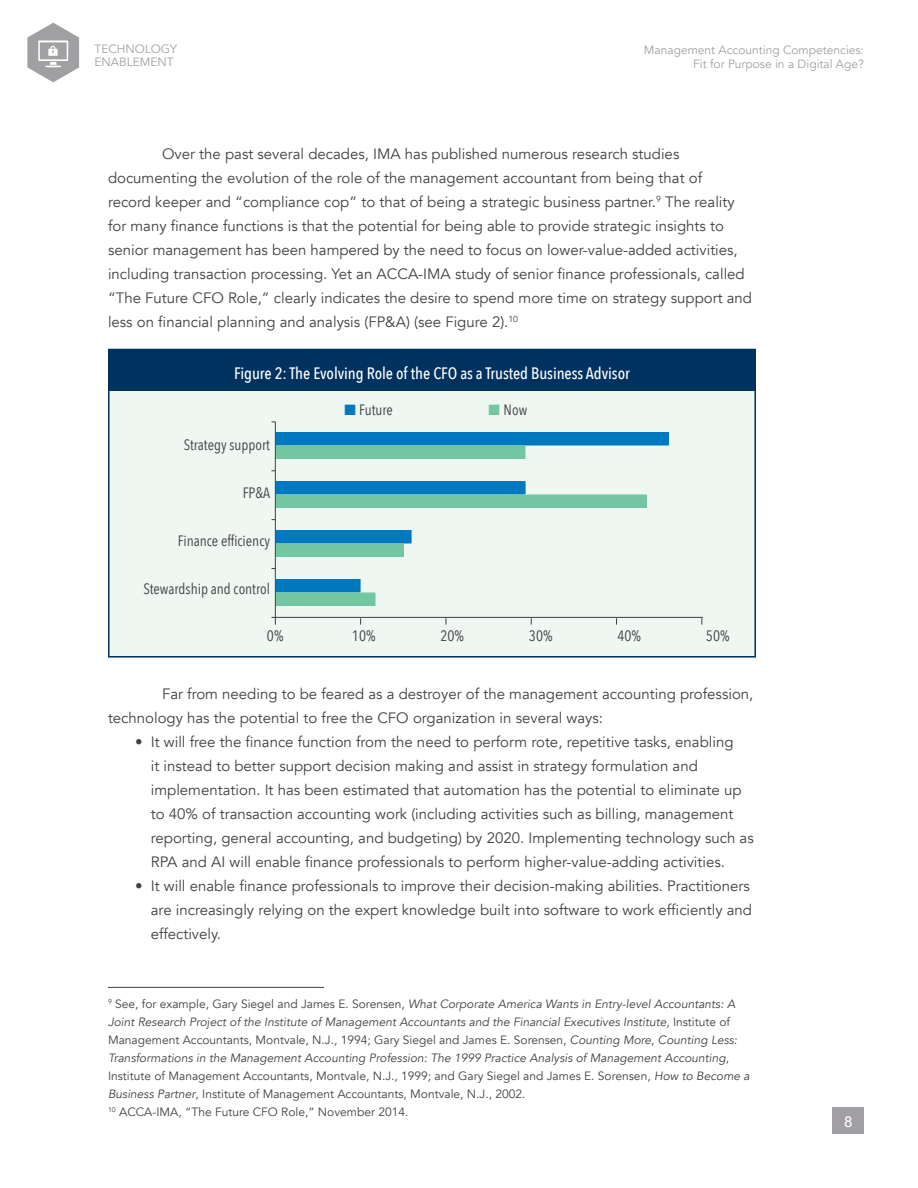
<style>
.page{position:relative;width:918px;height:1188px;background:#fff}
.page>*{position:absolute;margin:0;border:0;box-sizing:border-box;transform-origin:0 0}
.t1{font:500 16.5px "Avenir Next Condensed";letter-spacing:-.005em;color:#fff}
.t2{font:15px/24px "Avenir";color:#414042}
.t3{font:15px "Avenir Next Condensed";color:#414042}
.t4{font:500 15px "Avenir";color:#fff}
.t5{font:12px/18px "Avenir";color:#414042}
.t6{font:12px/13.5px "Avenir";color:#a19fa3}
.s1{color:#0079c1}
.s2{color:#72c6a1}
.s3{font-style:italic}
</style>
<div class="page">
<div style="left:833px;top:1107px;width:31px;height:27px;background:#a19fa3"></div>
<svg style="left:27px;top:23px;width:52px;height:59px"></svg>
<hr style="left:108px;top:987px;width:216px;height:1px;background:#414042">
<div style="left:108px;top:349px;width:648px;height:309px;background:#eef7f2;border:2px solid #003260"></div>
<div style="left:276px;top:432px;width:393px;height:14px;background:#0079c1"></div>
<div style="left:276px;top:446px;width:249px;height:13px;background:#72c6a1"></div>
<div style="left:276px;top:481px;width:250px;height:14px;background:#0079c1"></div>
<div style="left:276px;top:495px;width:371px;height:13px;background:#72c6a1"></div>
<div style="left:276px;top:530px;width:136px;height:13px;background:#0079c1"></div>
<div style="left:276px;top:543px;width:128px;height:14px;background:#72c6a1"></div>
<div style="left:276px;top:579px;width:85px;height:13px;background:#0079c1"></div>
<div style="left:276px;top:592px;width:99px;height:14px;background:#72c6a1"></div>
<hr style="left:272px;top:617px;width:431px;height:1px;background:#414042">
<div style="left:108px;top:350px;width:648px;height:41px;background:#003260"></div>
<hr style="left:275px;top:422px;width:1px;height:203px;background:#414042">
<p class="t6" style="left:94px;top:42px;width:84px">TECHNOLOGY<br>ENABLEMENT</p>
<p class="t6" style="left:644px;top:43px;width:222px;text-align:right">Management Accounting Competencies:<br>Fit for Purpose in a Digital Age?</p>
<p class="t2" style="left:108px;top:142px;width:646px;text-indent:54px">Over the past several decades, IMA has published numerous research studies documenting the evolution of the role of the management accountant from being that of<br>record keeper and “compliance cop” to that of being a strategic business partner.<sup>9</sup> The reality for many finance functions is that the potential for being able to provide strategic insights to senior management has been hampered by the need to focus on lower-value-added activities, including transaction processing. Yet an ACCA-IMA study of senior finance professionals, called “The Future CFO Role,” clearly indicates the desire to spend more time on strategy support and less on financial planning and analysis (FP&amp;A) (see Figure 2).<sup>10</sup></p>
<p class="t1" style="left:234px;top:363px;width:397px">Figure 2: The Evolving Role of the CFO as a Trusted Business Advisor</p>
<p class="t3" style="left:345px;top:397px;width:50px"><span class="s1">■</span> Future</p>
<p class="t3" style="left:489px;top:397px;width:40px"><span class="s2">■</span> Now</p>
<p class="t3" style="left:184px;top:432px;width:88px">Strategy support</p>
<p class="t3" style="left:243px;top:480px;width:29px">FP&amp;A</p>
<p class="t3" style="left:178px;top:528px;width:94px">Finance efficiency</p>
<p class="t3" style="left:143px;top:576px;width:128px">Stewardship and control</p>
<p class="t3" style="left:267px;top:623px;width:18px">0%</p>
<p class="t3" style="left:352px;top:623px;width:25px">10%</p>
<p class="t3" style="left:440px;top:623px;width:25px">20%</p>
<p class="t3" style="left:529px;top:623px;width:25px">30%</p>
<p class="t3" style="left:617px;top:623px;width:25px">40%</p>
<p class="t3" style="left:706px;top:623px;width:25px">50%</p>
<p class="t2" style="left:108px;top:682px;width:647px;text-indent:54px">Far from needing to be feared as a destroyer of the management accounting profession, technology has the potential to free the CFO organization in several ways:</p>
<p class="t2" style="left:151px;top:730px;width:604px;text-indent:-16px">• It will free the finance function from the need to perform rote, repetitive tasks, enabling<br>it instead to better support decision making and assist in strategy formulation and implementation. It has been estimated that automation has the potential to eliminate up to 40% of transaction accounting work (including activities such as billing, management reporting, general accounting, and budgeting) by 2020. Implementing technology such as RPA and AI will enable finance professionals to perform higher-value-adding activities.</p>
<p class="t2" style="left:151px;top:874px;width:603px;text-indent:-16px">• It will enable finance professionals to improve their decision-making abilities. Practitioners are increasingly relying on the expert knowledge built into software to work efficiently and effectively.</p>
<p class="t5" style="left:108px;top:995px;width:643px"><sup>9</sup> See, for example, Gary Siegel and James E. Sorensen, <span class="s3">What Corporate America Wants in Entry-level Accountants: A Joint Research Project of the Institute of Management Accountants and the Financial Executives Institute</span>, Institute of Management Accountants, Montvale, N.J., 1994; Gary Siegel and James E. Sorensen, <span class="s3">Counting More, Counting Less:<br>Transformations in the Management Accounting Profession: The 1999 Practice Analysis of Management Accounting</span>, Institute of Management Accountants, Montvale, N.J., 1999; and Gary Siegel and James E. Sorensen, <span class="s3">How to Become a Business Partner</span>, Institute of Management Accountants, Montvale, N.J., 2002.<br><sup>10</sup> ACCA-IMA, “The Future CFO Role,” November 2014.</p>
<p class="t4" style="left:844px;top:1108px;width:10px">8</p>
</div>
